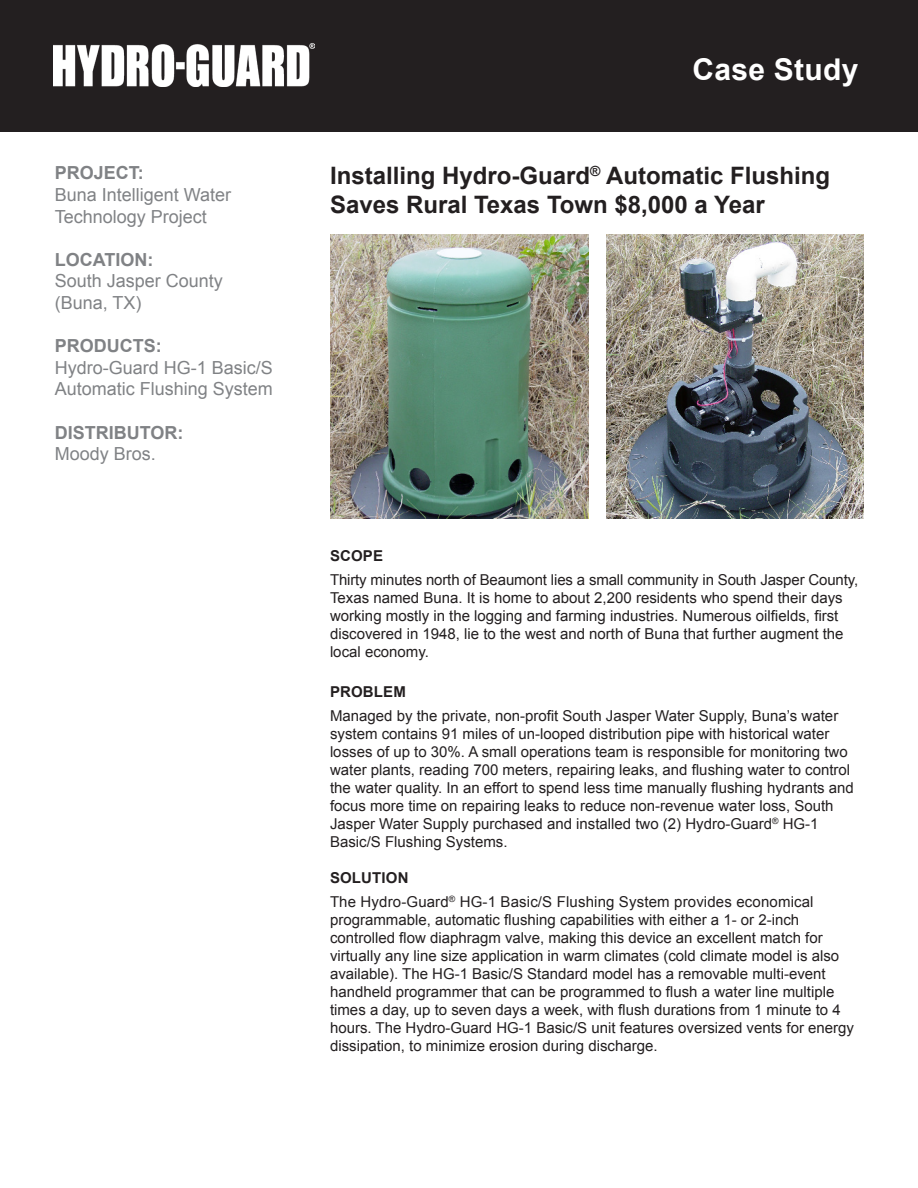
<style>
.page{position:relative;width:918px;height:1188px;background:#fff}
.page>*{position:absolute;margin:0;border:0;box-sizing:border-box;transform-origin:0 0}
.t1{font:700 30px "Arial";letter-spacing:.01em;color:#fff}
.t2{font:700 24px/28.8px "Arial";color:#231f20}
.t3{font:18px/21.6px "Arial";color:#808285}
.t4{font:700 18px/21.6px "Arial";color:#808285}
.t5{font:15px/18px "Arial";color:#231f20}
.t6{font:700 15px "Arial";letter-spacing:.01em;color:#231f20}
.s1{font-weight:700}
.s2{font-weight:400}
</style>
<div class="page">
<img style="left:330px;top:235px;width:258px;height:283px">
<img style="left:606px;top:235px;width:258px;height:283px">
<div style="left:0;top:0;width:918px;height:132px;background:#231f20"></div>
<img style="left:54px;top:43px;width:261px;height:44px">
<p class="t4" style="left:55px;top:163px;width:91px">PROJECT:</p>
<p class="t3" style="left:55px;top:184px;width:178px">Buna Intelligent Water<br>Technology Project</p>
<p class="t4" style="left:55px;top:249px;width:100px">LOCATION:</p>
<p class="t3" style="left:55px;top:270px;width:170px">South Jasper County</p>
<p class="t3" style="left:55px;top:292px;width:88px">(Buna, TX)</p>
<p class="t3" style="left:55px;top:335px;width:220px"><span class="s1">PRODUCTS:<br></span>Hydro-Guard HG-1 Basic/S<br>Automatic Flushing System</p>
<p class="t4" style="left:55px;top:422px;width:130px">DISTRIBUTOR:<br><span class="s2">Moody Bros.</span></p>
<p class="t1" style="left:692px;top:50px;width:168px">Case Study</p>
<p class="t2" style="left:330px;top:162px;width:502px">Installing Hydro-Guard<sup>®</sup> Automatic Flushing<br>Saves Rural Texas Town $8,000 a Year</p>
<p class="t6" style="left:330px;top:545px;width:55px">SCOPE</p>
<p class="t5" style="left:330px;top:571px;width:530px">Thirty minutes north of Beaumont lies a small community in South Jasper County, Texas named Buna. It is home to about 2,200 residents who spend their days working mostly in the logging and farming industries. Numerous oilfields, first discovered in 1948, lie to the west and north of Buna that further augment the local economy.</p>
<p class="t6" style="left:330px;top:682px;width:77px">PROBLEM</p>
<p class="t5" style="left:330px;top:707px;width:525px">Managed by the private, non-profit South Jasper Water Supply, Buna’s water system contains 91 miles of un-looped distribution pipe with historical water losses of up to 30%. A small operations team is responsible for monitoring two water plants, reading 700 meters, repairing leaks, and flushing water to control the water quality. In an effort to spend less time manually flushing hydrants and focus more time on repairing leaks to reduce non-revenue water loss, South Jasper Water Supply purchased and installed two (2) Hydro-Guard<sup>®</sup> HG-1<br>Basic/S Flushing Systems.</p>
<p class="t6" style="left:330px;top:868px;width:80px">SOLUTION</p>
<p class="t5" style="left:330px;top:893px;width:526px">The Hydro-Guard<sup>®</sup> HG-1 Basic/S Flushing System provides economical programmable, automatic flushing capabilities with either a 1- or 2-inch controlled flow diaphragm valve, making this device an excellent match for virtually any line size application in warm climates (cold climate model is also available). The HG-1 Basic/S Standard model has a removable multi-event handheld programmer that can be programmed to flush a water line multiple times a day, up to seven days a week, with flush durations from 1 minute to 4 hours. The Hydro-Guard HG-1 Basic/S unit features oversized vents for energy dissipation, to minimize erosion during discharge.</p>
</div>
